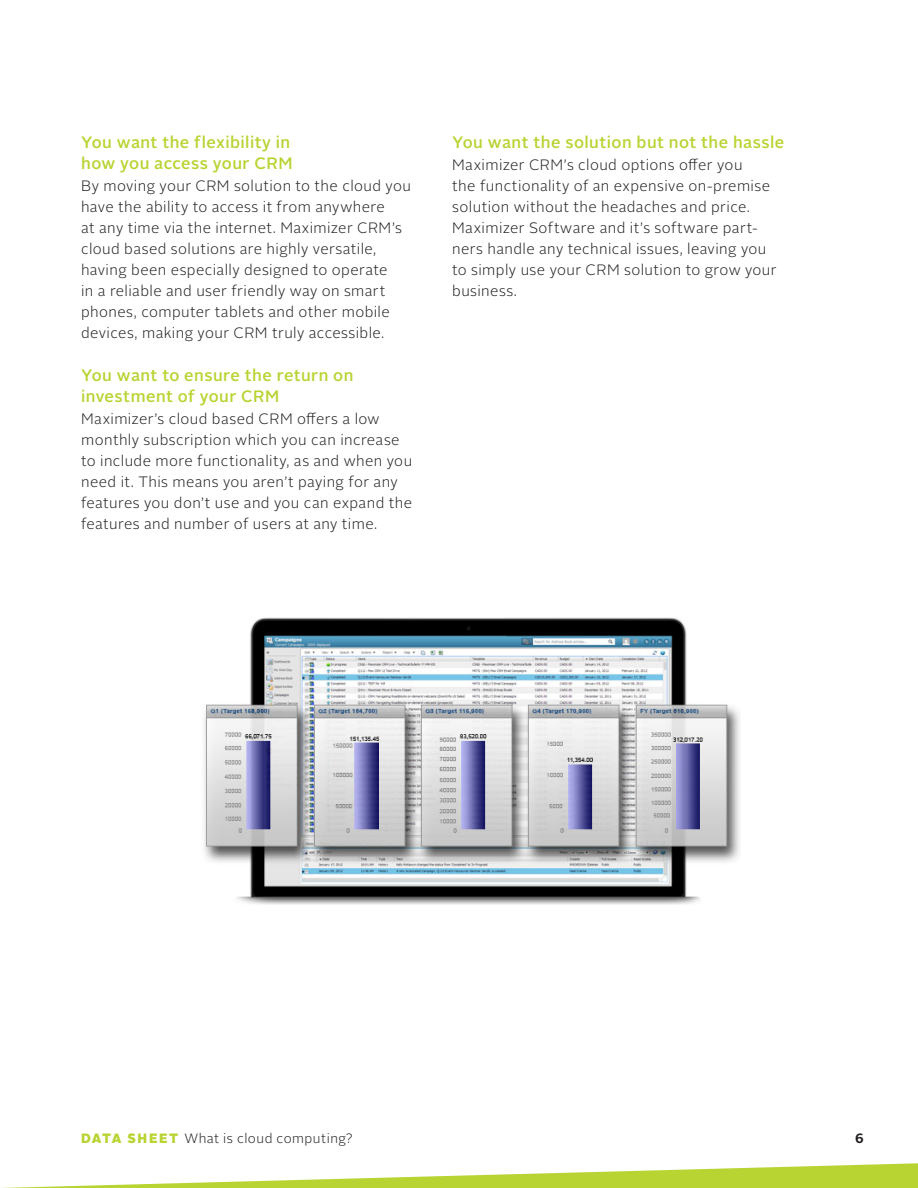
<style>
.page{position:relative;width:918px;height:1188px;background:#fff}
.page>*{position:absolute;margin:0;border:0;box-sizing:border-box;transform-origin:0 0}
.heading_SUB_sub_MED{font:500 16.5px/21px "Alright Sans";letter-spacing:.025em;color:#b8d432}
.copy{font:300 15px/21px "Alright Sans";letter-spacing:.025em;color:#231f20}
.t1{font:300 13.5px "Alright Sans";letter-spacing:.04em;color:#231f20}
.t2{font:700 13.5px "Alright Sans";color:#231f20}
.s1{font-weight:900;color:#b8d432}
</style>
<div class="page">
<svg style="left:2px;top:1163px;width:916px;height:25px"></svg>
<img style="left:204px;top:617px;width:536px;height:288px">
<p class="heading_SUB_sub_MED" style="left:81px;top:131px;width:213px">You want the flexibility in how you access your CRM</p>
<p class="copy" style="left:81px;top:176px;width:331px">By moving your CRM solution to the cloud you have the ability to access it from anywhere<br>at any time via the internet. Maximizer CRM’s cloud based solutions are highly versatile, having been especially designed to operate<br>in a reliable and user friendly way on smart phones, computer tablets and other mobile devices, making your CRM truly accessible.</p>
<p class="heading_SUB_sub_MED" style="left:81px;top:365px;width:274px">You want to ensure the return on investment of your CRM</p>
<p class="copy" style="left:81px;top:409px;width:333px">Maximizer’s cloud based CRM offers a low monthly subscription which you can increase to include more functionality, as and when you need it. This means you aren’t paying for any features you don’t use and you can expand the features and number of users at any time.</p>
<p class="heading_SUB_sub_MED" style="left:452px;top:131px;width:334px">You want the solution but not the hassle</p>
<p class="copy" style="left:452px;top:155px;width:326px">Maximizer CRM’s cloud options offer you<br>the functionality of an expensive on-premise solution without the headaches and price.<br>Maximizer Software and it’s software part&shy;ners handle any technical issues, leaving you to simply use your CRM solution to grow your business.</p>
<p class="t1" style="left:81px;top:1130px;width:273px"><span class="s1">DATA SHEET</span> What is cloud computing?</p>
<p class="t2" style="left:855px;top:1129px;width:10px">6</p>
</div>
